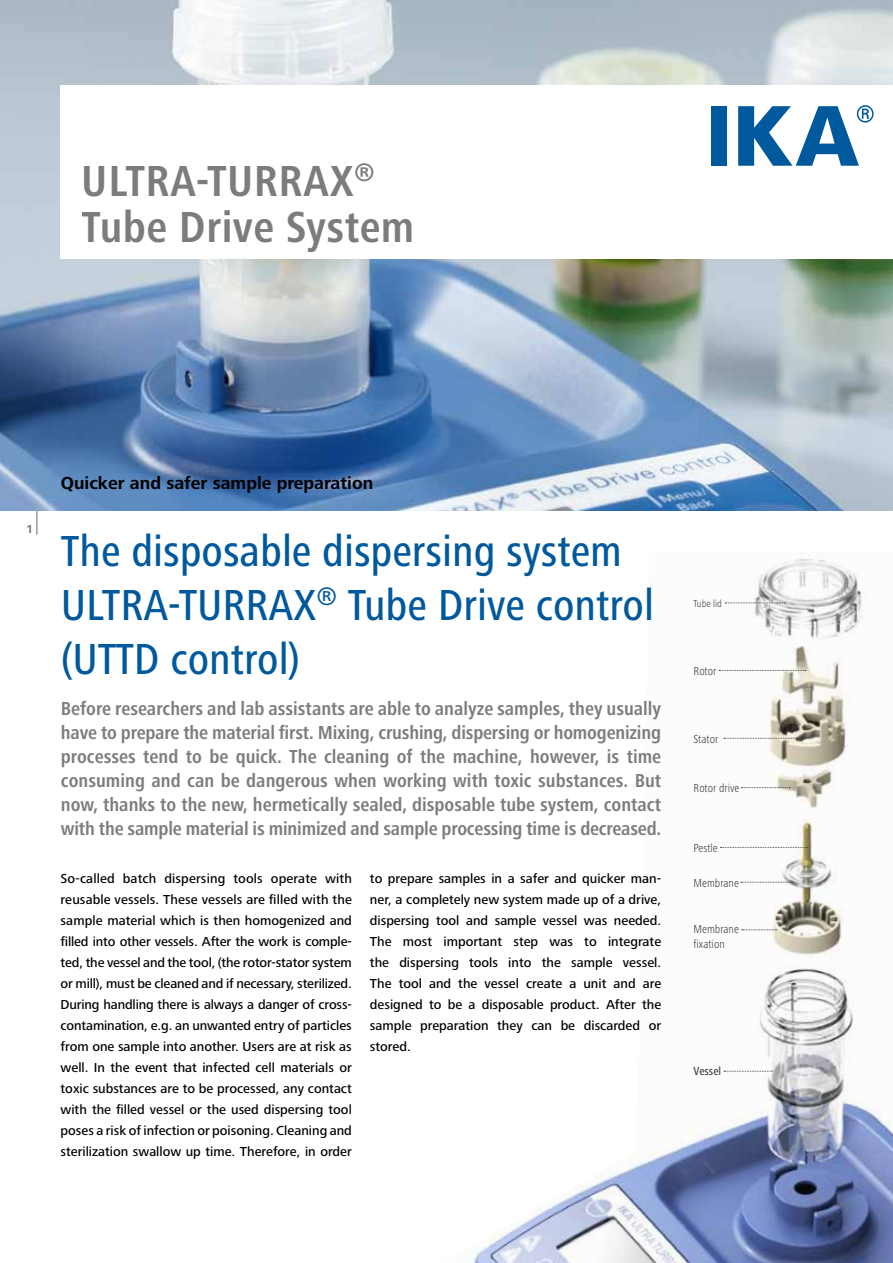
<style>
.page{position:relative;width:893px;height:1263px;background:#fff}
.page>*{position:absolute;margin:0;border:0;box-sizing:border-box;transform-origin:0 0}
.t1{font:500 condensed 45px/54px "Frutiger Next IKA";color:#00599c}
.t2{font:700 condensed 45px/46.5px "Frutiger Next IKA";letter-spacing:.01em;color:#7b7c7e}
.t3{font:700 condensed 19.5px/24px "Frutiger Next IKA";letter-spacing:-.01em;color:#7b7c7e;text-align:justify}
.t4{font:700 18px "Frutiger Next IKA";color:#000}
.t5{font:500 13.5px/21px "Frutiger Next IKA";color:#000;text-align:justify}
.t6{font:300 condensed 12px/14.4px "Frutiger Next IKA";color:#3e3d40}
.t7{font:500 condensed 12px "Frutiger Next IKA";color:#3e3d40}
.t8{font:700 12px "Frutiger Next IKA";color:#7b7c7e}
.t9{font:300 condensed 10.5px "Frutiger Next IKA";color:#3e3d40}
</style>
<div class="page">
<svg style="left:36px;top:510px;width:1px;height:25px"></svg>
<img style="left:0;top:0;width:893px;height:510px">
<img style="left:472px;top:552px;width:421px;height:711px">
<svg style="left:725px;top:602px;width:61px;height:1px"></svg>
<svg style="left:719px;top:670px;width:87px;height:1px"></svg>
<svg style="left:724px;top:738px;width:82px;height:1px"></svg>
<svg style="left:741px;top:787px;width:49px;height:1px"></svg>
<svg style="left:720px;top:847px;width:87px;height:1px"></svg>
<svg style="left:741px;top:882px;width:51px;height:1px"></svg>
<svg style="left:724px;top:1071px;width:48px;height:1px"></svg>
<svg style="left:742px;top:929px;width:34px;height:1px"></svg>
<div style="left:61px;top:85px;width:832px;height:174px;background:#fff"></div>
<div style="left:711px;top:106px;width:16px;height:60px;background:#00599c"></div>
<svg style="left:738px;top:105px;width:136px;height:61px"></svg>
<h1 class="t2" style="left:82px;top:157px;width:334px">ULTRA-TURRAX<sup>®<br></sup>Tube Drive System</h1>
<p class="t8" style="left:26px;top:522px;width:9px">1</p>
<h3 class="t4" style="left:61px;top:473px;width:314px">Quicker and safer sample preparation</h3>
<h1 class="t1" style="left:61px;top:524px;width:595px">The disposable dispersing system<br>ULTRA-TURRAX<sup>®</sup> Tube Drive control (UTTD control)</h1>
<p class="t3" style="left:61px;top:696px;width:602px">Before researchers and lab assistants are able to analyze samples, they usually have to prepare the material first. Mixing, crushing, dispersing or homogenizing processes tend to be quick. The cleaning of the machine, however, is time consuming and can be dangerous when working with toxic substances. But now, thanks to the new, hermetically sealed, disposable tube system, contact with the sample material is minimized and sample processing time is decreased.</p>
<p class="t5" style="left:61px;top:868px;width:293px">So-called batch dispersing tools operate with reusable vessels. These vessels are filled with the sample material which is then homogenized and filled into other vessels. After the work is comple&shy;ted, the vessel and the tool, (the rotor-stator system or mill), must be cleaned and if necessary, sterilized.<br>During handling there is always a danger of cross&shy;contamination, e.g. an unwanted entry of particles from one sample into another. Users are at risk as well. In the event that infected cell materials or toxic substances are to be processed, any contact with the filled vessel or the used dispersing tool poses a risk of infection or poisoning. Cleaning and sterilization swallow up time. Therefore, in order</p>
<p class="t5" style="left:370px;top:868px;width:293px">to prepare samples in a safer and quicker man&shy;ner, a completely new system made up of a drive, dispersing tool and sample vessel was needed.<br>The most important step was to integrate the dispersing tools into the sample vessel.<br>The tool and the vessel create a unit and are designed to be a disposable product. After the sample preparation they can be discarded or stored.</p>
<p class="t9" style="left:694px;top:597px;width:30px">Tube lid</p>
<p class="t6" style="left:694px;top:664px;width:24px">Rotor</p>
<p class="t6" style="left:694px;top:731px;width:26px">Stator</p>
<p class="t6" style="left:694px;top:781px;width:47px">Rotor drive</p>
<p class="t6" style="left:694px;top:841px;width:26px">Pestle</p>
<p class="t6" style="left:694px;top:876px;width:47px">Membrane</p>
<p class="t6" style="left:694px;top:922px;width:47px">Membrane fixation</p>
<p class="t7" style="left:694px;top:1064px;width:29px">Vessel</p>
</div>
